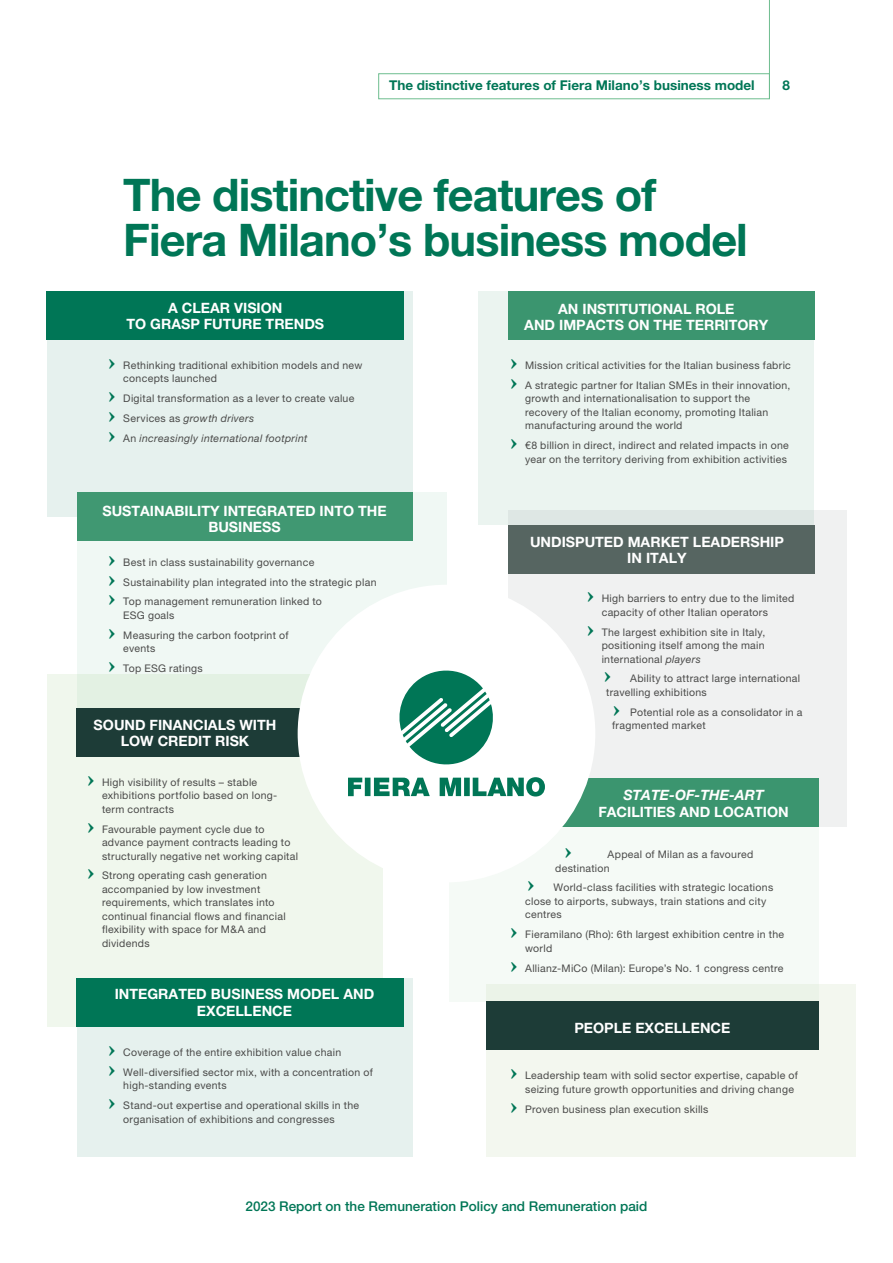
<style>
.page{position:relative;width:893px;height:1263px;background:#fff}
.page>*{position:absolute;margin:0;border:0;box-sizing:border-box;transform-origin:0 0}
.TITOLO_-_I_Livello{font:700 45px/45px "Helvetica Neue LT Pro";letter-spacing:-.02em;color:#007656}
.Titoletto_in_evidenz{font:700 14.25px/16.5px "Helvetica Neue LT Pro";color:#fff;text-align:center}
.t1{font:500 13.5px "Helvetica Neue LT Pro";color:#007656}
.t2{font:700 13.5px "Helvetica Neue LT Pro";color:#007656}
.Elenco_puntato_-_lit{font:10.5px/13.5px "Helvetica Neue LT Pro";letter-spacing:.025em;color:#4a4a49}
.Elenco_puntato_-_lit-2{font:italic 10.5px "Helvetica Neue LT Pro";letter-spacing:.03em;color:#4a4a49}
.s1{font-style:normal}
.s2{font-style:italic}
</style>
<div class="page">
<div style="left:378px;top:73px;width:392px;height:26px;border:1px solid #6ebd8f"></div>
<hr style="left:769px;top:0;width:1px;height:99px;background:#6ebd8f">
<svg style="left:47px;top:291px;width:365px;height:226px;background:#afd3ca"></svg>
<div style="left:508px;top:511px;width:338px;height:316px;background:#f0f1f1"></div>
<div style="left:478px;top:291px;width:336px;height:234px;background:linear-gradient(to right,#eaf3ef,#eaf3ef)"></div>
<div style="left:508px;top:291px;width:306px;height:49px;background:#3b956f"></div>
<div style="left:508px;top:524px;width:306px;height:49px;background:#566561"></div>
<div style="left:449px;top:778px;width:370px;height:223px;background:#f5faf6"></div>
<div style="left:486px;top:778px;width:333px;height:49px;background:#3b956f"></div>
<div style="left:47px;top:674px;width:336px;height:353px;background:#f0f7ed"></div>
<svg style="left:77px;top:492px;width:369px;height:216px;fill:#f0f8f4"></svg>
<div style="left:77px;top:708px;width:306px;height:49px;background:#1d3c37"></div>
<div style="left:77px;top:978px;width:335px;height:179px;background:#e6f1ee"></div>
<div style="left:298px;top:585px;width:297px;height:297px;background:#fff;border-radius:50%"></div>
<svg style="left:348px;top:670px;width:197px;height:126px"></svg>
<div style="left:486px;top:984px;width:370px;height:173px;background:#f3f7ef"></div>
<div style="left:77px;top:978px;width:327px;height:49px;background:#007656"></div>
<div style="left:486px;top:1001px;width:333px;height:49px;background:#1d3c37"></div>
<svg style="left:110px;top:359px;width:5px;height:10px"></svg>
<svg style="left:110px;top:392px;width:5px;height:10px"></svg>
<svg style="left:110px;top:412px;width:5px;height:10px"></svg>
<svg style="left:110px;top:432px;width:5px;height:10px"></svg>
<svg style="left:511px;top:359px;width:6px;height:10px"></svg>
<svg style="left:511px;top:379px;width:6px;height:9px"></svg>
<svg style="left:511px;top:439px;width:6px;height:10px"></svg>
<svg style="left:110px;top:556px;width:5px;height:9px"></svg>
<svg style="left:110px;top:575px;width:5px;height:10px"></svg>
<svg style="left:110px;top:595px;width:5px;height:10px"></svg>
<svg style="left:110px;top:629px;width:5px;height:9px"></svg>
<svg style="left:110px;top:662px;width:5px;height:10px"></svg>
<p class="t2" style="left:389px;top:77px;width:367px">The distinctive features of Fiera Milano’s business model</p>
<p class="t2" style="left:782px;top:77px;width:9px">8</p>
<h1 class="TITOLO_-_I_Livello" style="left:123px;top:171px;width:626px">The distinctive features of<br>Fiera Milano’s business model</h1>
<p class="Titoletto_in_evidenz" style="left:127px;top:299px;width:199px">A CLEAR VISION<br>TO GRASP FUTURE TRENDS</p>
<p class="Elenco_puntato_-_lit" style="left:123px;top:358px;width:240px">Rethinking traditional exhibition models and new concepts launched</p>
<p class="Elenco_puntato_-_lit" style="left:123px;top:392px;width:233px">Digital transformation as a lever to create value</p>
<p class="Elenco_puntato_-_lit-2" style="left:123px;top:412px;width:132px"><span class="s1">Services as</span> growth drivers</p>
<p class="Elenco_puntato_-_lit-2" style="left:123px;top:432px;width:186px"><span class="s1">An</span> increasingly international footprint</p>
<p class="Titoletto_in_evidenz" style="left:102px;top:502px;width:286px">SUSTAINABILITY INTEGRATED INTO THE<br>BUSINESS</p>
<p class="Elenco_puntato_-_lit" style="left:123px;top:555px;width:193px">Best in class sustainability governance</p>
<p class="Elenco_puntato_-_lit" style="left:123px;top:575px;width:255px">Sustainability plan integrated into the strategic plan</p>
<p class="Elenco_puntato_-_lit" style="left:123px;top:595px;width:200px">Top management remuneration linked to<br>ESG goals</p>
<p class="Elenco_puntato_-_lit" style="left:123px;top:628px;width:167px">Measuring the carbon footprint of events</p>
<p class="Elenco_puntato_-_lit" style="left:123px;top:661px;width:81px">Top ESG ratings</p>
<p class="Titoletto_in_evidenz" style="left:94px;top:716px;width:184px">SOUND FINANCIALS WITH<br>LOW CREDIT RISK</p>
<p class="Elenco_puntato_-_lit" style="left:102px;top:775px;width:177px">High visibility of results – stable exhibitions portfolio based on long&shy;term contracts</p>
<p class="Elenco_puntato_-_lit" style="left:102px;top:822px;width:198px">Favourable payment cycle due to advance payment contracts leading to structurally negative net working capital</p>
<p class="Elenco_puntato_-_lit" style="left:102px;top:869px;width:185px">Strong operating cash generation accompanied by low investment requirements, which translates into continual financial flows and financial flexibility with space for M&amp;A and dividends</p>
<p class="Titoletto_in_evidenz" style="left:115px;top:986px;width:261px">INTEGRATED BUSINESS MODEL AND<br>EXCELLENCE</p>
<p class="Elenco_puntato_-_lit" style="left:123px;top:1045px;width:219px">Coverage of the entire exhibition value chain</p>
<p class="Elenco_puntato_-_lit" style="left:123px;top:1065px;width:251px">Well-diversified sector mix, with a concentration of high-standing events</p>
<p class="Elenco_puntato_-_lit" style="left:123px;top:1098px;width:237px">Stand-out expertise and operational skills in the organisation of exhibitions and congresses</p>
<p class="Titoletto_in_evidenz" style="left:524px;top:300px;width:246px">AN INSTITUTIONAL ROLE<br>AND IMPACTS ON THE TERRITORY</p>
<p class="Elenco_puntato_-_lit" style="left:525px;top:358px;width:267px">Mission critical activities for the Italian business fabric</p>
<p class="Elenco_puntato_-_lit" style="left:525px;top:378px;width:267px">A strategic partner for Italian SMEs in their innovation, growth and internationalisation to support the recovery of the Italian economy, promoting Italian manufacturing around the world</p>
<p class="Elenco_puntato_-_lit" style="left:525px;top:439px;width:265px">€8 billion in direct, indirect and related impacts in one year on the territory deriving from exhibition activities</p>
<p class="Titoletto_in_evidenz" style="left:530px;top:533px;width:255px">UNDISPUTED MARKET LEADERSHIP<br>IN ITALY</p>
<p class="Elenco_puntato_-_lit" style="left:602px;top:592px;width:194px">High barriers to entry due to the limited capacity of other Italian operators</p>
<p class="Elenco_puntato_-_lit" style="left:602px;top:625px;width:165px;text-align:justify">The largest exhibition site in Italy, positioning itself among the main international <span class="s2">players</span></p>
<p class="Elenco_puntato_-_lit" style="left:606px;top:672px;width:195px;text-indent:24px">Ability to attract large international travelling exhibitions</p>
<p class="Elenco_puntato_-_lit" style="left:612px;top:705px;width:192px;text-indent:18px">Potential role as a consolidator in a fragmented market</p>
<p class="Titoletto_in_evidenz" style="left:598px;top:786px;width:192px"><span class="s2">STATE-OF-THE-ART<br></span>FACILITIES AND LOCATION</p>
<p class="Elenco_puntato_-_lit" style="left:555px;top:847px;width:200px;text-indent:52px">Appeal of Milan as a favoured destination</p>
<p class="Elenco_puntato_-_lit" style="left:525px;top:881px;width:250px;text-indent:28px">World-class facilities with strategic locations close to airports, subways, train stations and city centres</p>
<p class="Elenco_puntato_-_lit" style="left:525px;top:928px;width:260px">Fieramilano (Rho): 6th largest exhibition centre in the world</p>
<p class="Elenco_puntato_-_lit" style="left:525px;top:961px;width:260px">Allianz-MiCo (Milan): Europe’s No. 1 congress centre</p>
<p class="Titoletto_in_evidenz" style="left:574px;top:1019px;width:157px">PEOPLE EXCELLENCE</p>
<p class="Elenco_puntato_-_lit" style="left:525px;top:1068px;width:274px">Leadership team with solid sector expertise, capable of seizing future growth opportunities and driving change</p>
<p class="Elenco_puntato_-_lit" style="left:525px;top:1102px;width:185px">Proven business plan execution skills</p>
<p class="t1" style="left:246px;top:1198px;width:403px">2023 Report on the Remuneration Policy and Remuneration paid</p>
</div>
